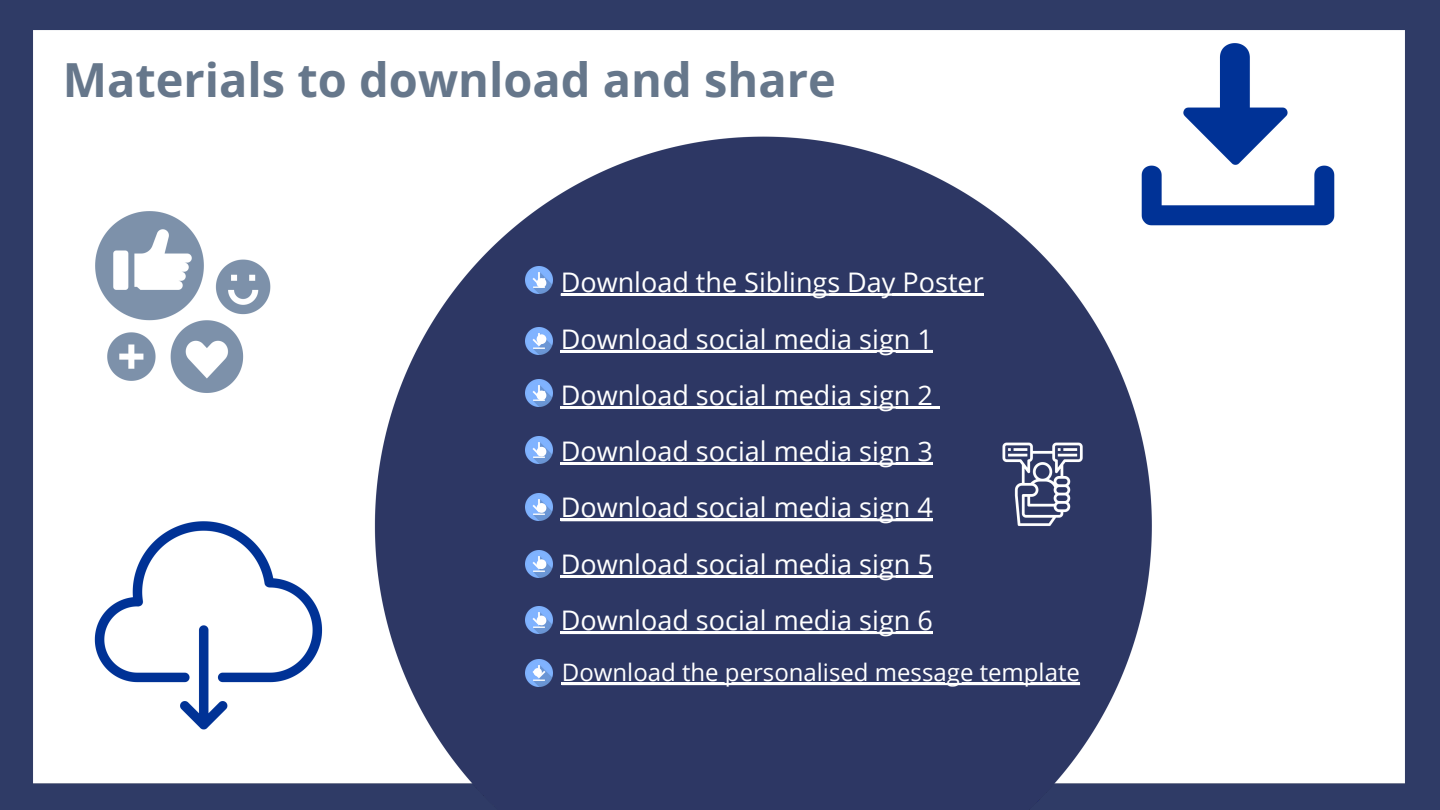
<style>
.page{position:relative;width:1440px;height:810px;background:#2f3b66}
.page>*{position:absolute;margin:0;border:0;box-sizing:border-box;transform-origin:0 0}
.t1{font:700 47px "Open Sans";color:#66778b}
.t2{font:27px "Open Sans";color:#fff}
.t3{font:24px "Open Sans";color:#fff}
</style>
<div class="page">
<img style="left:33px;top:30px;width:1372px;height:780px">
<img style="left:526px;top:266px;width:27px;height:27px">
<img style="left:526px;top:327px;width:27px;height:27px">
<img style="left:526px;top:380px;width:27px;height:27px">
<img style="left:526px;top:436px;width:27px;height:27px">
<img style="left:526px;top:494px;width:27px;height:27px">
<img style="left:526px;top:551px;width:27px;height:27px">
<img style="left:526px;top:606px;width:27px;height:27px">
<img style="left:526px;top:659px;width:27px;height:27px">
<svg style="left:537px;top:278px;width:9px;height:10px"></svg>
<hr style="left:561px;top:294px;width:423px;height:2px;background:#fff">
<svg style="left:537px;top:334px;width:9px;height:10px"></svg>
<hr style="left:561px;top:350px;width:372px;height:2px;background:#fff">
<svg style="left:537px;top:391px;width:9px;height:9px"></svg>
<hr style="left:561px;top:406px;width:372px;height:3px;background:#fff">
<svg style="left:933px;top:406px;width:7px;height:3px"></svg>
<svg style="left:537px;top:447px;width:9px;height:10px"></svg>
<hr style="left:561px;top:463px;width:372px;height:2px;background:#fff">
<svg style="left:537px;top:503px;width:9px;height:10px"></svg>
<hr style="left:561px;top:519px;width:372px;height:2px;background:#fff">
<svg style="left:537px;top:559px;width:9px;height:10px"></svg>
<hr style="left:561px;top:575px;width:372px;height:2px;background:#fff">
<svg style="left:537px;top:616px;width:9px;height:9px"></svg>
<hr style="left:561px;top:631px;width:372px;height:3px;background:#fff">
<svg style="left:534px;top:668px;width:8px;height:8px"></svg>
<hr style="left:562px;top:682px;width:518px;height:3px;background:#fff">
<p class="t1" style="left:63px;top:46px;width:775px">Materials to download and share</p>
<p class="t2" style="left:561px;top:263px;width:424px">Download the Siblings Day Poster</p>
<p class="t2" style="left:561px;top:320px;width:374px">Download social media sign 1</p>
<p class="t2" style="left:561px;top:376px;width:374px">Download social media sign 2</p>
<p class="t2" style="left:561px;top:432px;width:374px">Download social media sign 3</p>
<p class="t2" style="left:561px;top:488px;width:374px">Download social media sign 4</p>
<p class="t2" style="left:561px;top:545px;width:374px">Download social media sign 5</p>
<p class="t2" style="left:561px;top:601px;width:374px">Download social media sign 6</p>
<p class="t3" style="left:562px;top:655px;width:520px">Download the personalised message template</p>
</div>
